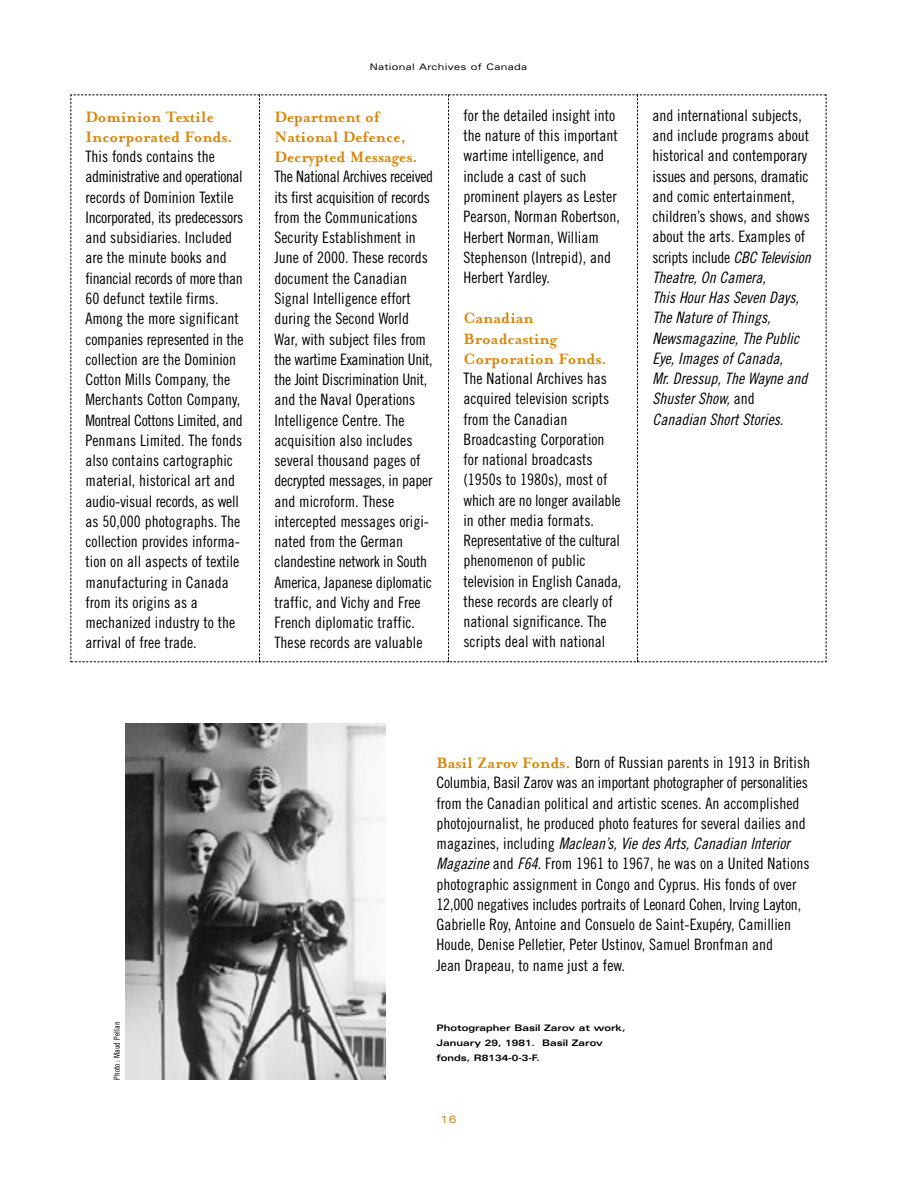
<style>
.page{position:relative;width:918px;height:1188px;background:#fff}
.page>*{position:absolute;margin:0;border:0;box-sizing:border-box;transform-origin:0 0}
.t1{font:700 17.25px/20.2px "Mrs Eaves";color:#dc8407}
.t2{font:15.75px/20.2px "Trade Gothic Cond Eighteen";color:#000}
.t3{font:15.75px/20.2px "Trade Gothic Cond Eighteen Obl";color:#000}
.t4{font:expanded 10.5px "Univers";color:#dc8407}
.t5{font:700 expanded 9px/15px "Univers";color:#000}
.t6{font:expanded 9px "Univers";letter-spacing:.035em;color:#000}
.t7{font:8.25px "Trade Gothic Cond Eighteen";letter-spacing:.015em;color:#000}
.s1{font-family:"Trade Gothic Cond Eighteen Obl"}
.s2{font-family:"Trade Gothic Cond Eighteen"}
.s3{font-family:"Mrs Eaves";font-weight:700;font-size:17.25px;color:#dc8407}
</style>
<div class="page">
<svg style="left:70px;top:94px;width:757px;height:568px"></svg>
<img style="left:126px;top:723px;width:260px;height:357px">
<p class="t1" style="left:86px;top:106px;width:149px">Dominion Textile<br>Incorporated Fonds.</p>
<p class="t2" style="left:86px;top:148px;width:160px">This fonds contains the administrative and operational records of Dominion Textile<br>Incorporated, its predecessors and subsidiaries. Included are the minute books and financial records of more than<br>60 defunct textile firms.<br>Among the more significant companies represented in the collection are the Dominion<br>Cotton Mills Company, the<br>Merchants Cotton Company,<br>Montreal Cottons Limited, and<br>Penmans Limited. The fonds also contains cartographic material, historical art and audio-visual records, as well as 50,000 photographs. The collection provides informa&shy;tion on all aspects of textile manufacturing in Canada from its origins as a mechanized industry to the arrival of free trade.</p>
<p class="t6" style="left:370px;top:63px;width:159px">National Archives of Canada</p>
<p class="t1" style="left:274px;top:106px;width:145px">Department of<br>National Defence,<br>Decrypted Messages.</p>
<p class="t2" style="left:274px;top:168px;width:160px">The National Archives received its first acquisition of records from the Communications<br>Security Establishment in<br>June of 2000. These records document the Canadian<br>Signal Intelligence effort during the Second World<br>War, with subject files from the wartime Examination Unit, the Joint Discrimination Unit, and the Naval Operations<br>Intelligence Centre. The acquisition also includes several thousand pages of decrypted messages, in paper and microform. These intercepted messages origi&shy;nated from the German clandestine network in South<br>America, Japanese diplomatic traffic, and Vichy and Free<br>French diplomatic traffic.<br>These records are valuable</p>
<p class="t2" style="left:464px;top:107px;width:158px">for the detailed insight into the nature of this important wartime intelligence, and include a cast of such prominent players as Lester<br>Pearson, Norman Robertson,<br>Herbert Norman, William<br>Stephenson (Intrepid), and<br>Herbert Yardley.</p>
<p class="t1" style="left:464px;top:307px;width:145px">Canadian<br>Broadcasting<br>Corporation Fonds.</p>
<p class="t2" style="left:464px;top:370px;width:159px">The National Archives has acquired television scripts from the Canadian<br>Broadcasting Corporation for national broadcasts (1950s to 1980s), most of which are no longer available in other media formats.<br>Representative of the cultural phenomenon of public television in English Canada, these records are clearly of national significance. The scripts deal with national</p>
<p class="t2" style="left:652px;top:106px;width:160px">and international subjects, and include programs about historical and contemporary issues and persons, dramatic and comic entertainment, children’s shows, and shows about the arts. Examples of scripts include <span class="s1">CBC Television</span></p>
<p class="t3" style="left:652px;top:268px;width:157px">Theatre, On Camera,<br>This Hour Has Seven Days,<br>The Nature of Things,<br>Newsmagazine, The Public<br>Eye, Images of Canada,<br>Mr. Dressup, The Wayne and<br>Shuster Show, <span class="s2">and<br></span>Canadian Short Stories.</p>
<p class="t7" style="left:114px;top:1080px;width:60px;rotate:-90deg">Photo : Maud Pellan</p>
<p class="t2" style="left:436px;top:754px;width:375px"><span class="s3">Basil Zarov Fonds.</span> Born of Russian parents in 1913 in British Columbia, Basil Zarov was an important photographer of personalities from the Canadian political and artistic scenes. An accomplished photojournalist, he produced photo features for several dailies and</p>
<p class="t3" style="left:436px;top:835px;width:355px"><span class="s2">magazines, including</span> Maclean’s, Vie des Arts, Canadian Interior</p>
<p class="t2" style="left:436px;top:855px;width:375px"><span class="s1">Magazine</span> and <span class="s1">F64</span>. From 1961 to 1967, he was on a United Nations photographic assignment in Congo and Cyprus. His fonds of over 12,000 negatives includes portraits of Leonard Cohen, Irving Layton, Gabrielle Roy, Antoine and Consuelo de Saint-Exupéry, Camillien Houde, Denise Pelletier, Peter Ustinov, Samuel Bronfman and<br>Jean Drapeau, to name just a few.</p>
<p class="t5" style="left:436px;top:1021px;width:191px">Photographer Basil Zarov at work,<br>January 29, 1981. Basil Zarov fonds, R8134-0-3-F.</p>
<p class="t4" style="left:441px;top:1116px;width:17px">16</p>
</div>
